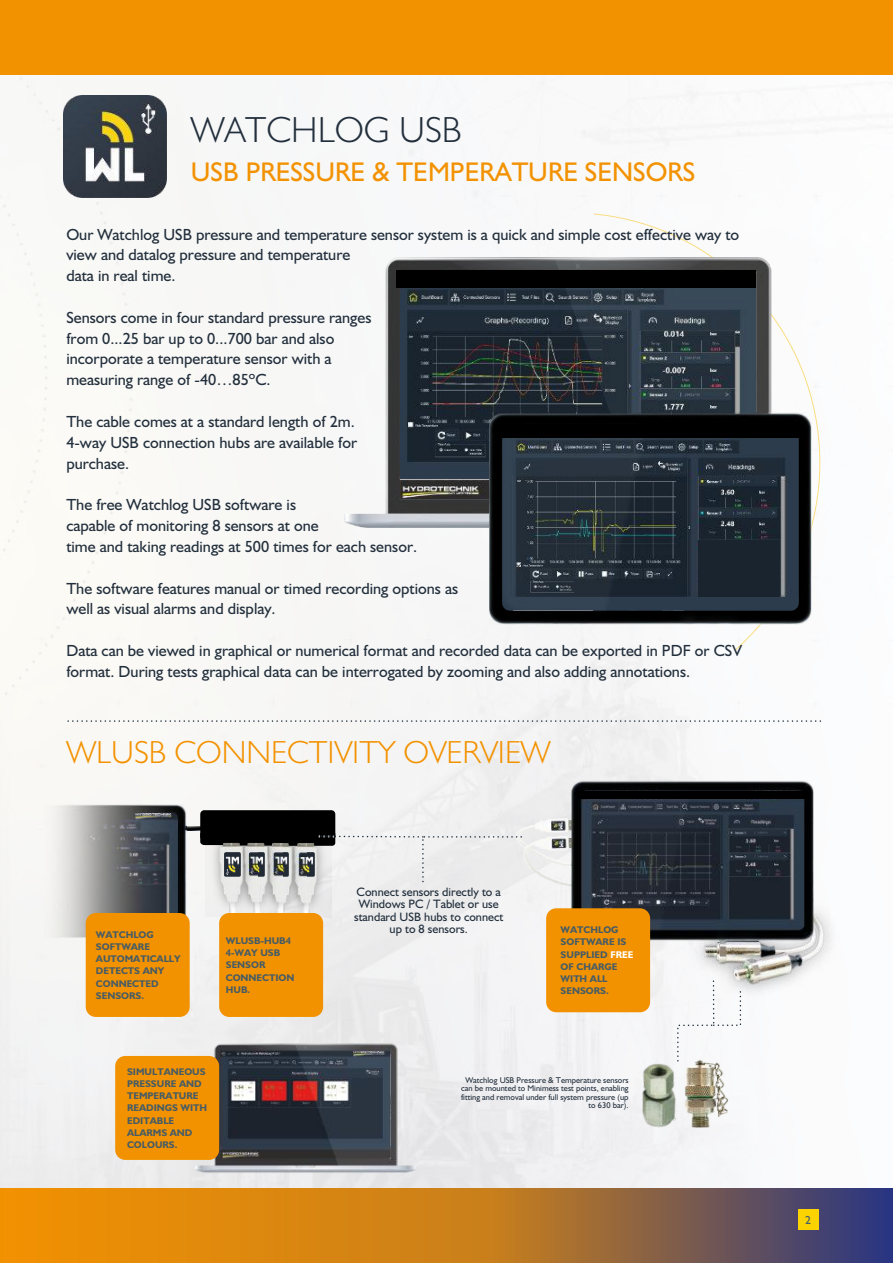
<style>
.page{position:relative;width:893px;height:1263px;background:#fff}
.page>*{position:absolute;margin:0;border:0;box-sizing:border-box;transform-origin:0 0}
.t1{font:300 36.45px "Humanist 521 BT";color:#222f3c}
.t2{font:300 32.1px "Humanist 521 BT";color:#f39200}
.t3{font:27.15px "Humanist 521 BT";color:#f39200}
.t4{font:16.2px/20.7px "Humanist 521 BT";color:#222f3c}
.t5{font:12.15px/12.1px "Humanist 521 BT";color:#222f3c;text-align:center}
.t6{font:11.7px "Humanist 521 BT";color:#3d5b6c}
.t7{font:700 9.75px/12.1px "Humanist 521 BT";color:#475c65}
.t8{font:8.4px/8.4px "Humanist 521 BT";color:#222f3c;text-align:right}
.s1{color:#fff}
</style>
<div class="page">
<img style="left:0;top:74px;width:893px;height:1114px">
<svg style="left:0;top:1188px;width:893px;height:75px;background:#b0732a"></svg>
<div style="left:798px;top:1209px;width:21px;height:21px;background:#fbd300"></div>
<div style="left:0;top:0;width:893px;height:74px;background:#f39200"></div>
<img style="left:64px;top:95px;width:102px;height:103px">
<img style="left:614px;top:1050px;width:84px;height:88px">
<img style="left:682px;top:1062px;width:47px;height:67px">
<svg style="left:676px;top:999px;width:66px;height:63px"></svg>
<img style="left:515px;top:781px;width:325px;height:218px">
<img style="left:306px;top:883px;width:26px;height:34px">
<img style="left:282px;top:883px;width:24px;height:30px">
<img style="left:258px;top:883px;width:24px;height:30px">
<img style="left:206px;top:883px;width:52px;height:34px">
<div style="left:200px;top:810px;width:135px;height:30px;background:#000;border-radius:4px"></div>
<svg style="left:187px;top:825px;width:337px;height:58px"></svg>
<img style="left:44px;top:805px;width:143px;height:132px">
<img style="left:194px;top:1043px;width:223px;height:136px">
<div style="left:546px;top:908px;width:104px;height:104px;background:#f39200"></div>
<div style="left:86px;top:913px;width:104px;height:104px;background:#f39200"></div>
<div style="left:219px;top:913px;width:104px;height:104px;background:#f39200"></div>
<div style="left:115px;top:1056px;width:104px;height:104px;background:#f39200"></div>
<svg style="left:66px;top:720px;width:754px;height:2px"></svg>
<svg style="left:593px;top:213px;width:254px;height:438px"></svg>
<img style="left:344px;top:257px;width:466px;height:270px">
<img style="left:400px;top:288px;width:156px;height:190px">
<img style="left:556px;top:260px;width:234px;height:152px">
<img style="left:489px;top:412px;width:323px;height:213px">
<img style="left:502px;top:425px;width:296px;height:185px;border-radius:7px">
<div style="left:699px;top:540px;width:81px;height:56px;background:#1a242e"></div>
<div style="left:648px;top:597px;width:150px;height:13px;background:#2c3c4d"></div>
<img style="left:499px;top:422px;width:149px;height:191px">
<div style="left:396px;top:271px;width:360px;height:17px;background:#000"></div>
<div style="left:502px;top:425px;width:297px;height:13px;background:#000"></div>
<div style="left:578px;top:792px;width:230px;height:7px;background:#000"></div>
<h1 class="t1" style="left:191px;top:117px;width:272px">WATCHLOG USB</h1>
<h3 class="t3" style="left:191px;top:163px;width:506px">USB PRESSURE &amp; TEMPERATURE SENSORS</h3>
<p class="t4" style="left:66px;top:226px;width:674px">Our Watchlog USB pressure and temperature sensor system is a quick and simple cost effective way to view and datalog pressure and temperature<br>data in real time.</p>
<p class="t4" style="left:66px;top:309px;width:307px">Sensors come in four standard pressure ranges from 0...25 bar up to 0...700 bar and also incorporate a temperature sensor with a measuring range of -40…85ºC.</p>
<p class="t4" style="left:66px;top:413px;width:292px">The cable comes at a standard length of 2m.<br>4-way USB connection hubs are available for purchase.</p>
<p class="t4" style="left:66px;top:496px;width:352px">The free Watchlog USB software is<br>capable of monitoring 8 sensors at one<br>time and taking readings at 500 times for each sensor.</p>
<p class="t4" style="left:66px;top:580px;width:393px">The software features manual or timed recording options as well as visual alarms and display.</p>
<p class="t4" style="left:66px;top:642px;width:677px">Data can be viewed in graphical or numerical format and recorded data can be exported in PDF or CSV format. During tests graphical data can be interrogated by zooming and also adding annotations.</p>
<h2 class="t2" style="left:66px;top:741px;width:486px">WLUSB CONNECTIVITY OVERVIEW</h2>
<p class="t7" style="left:96px;top:929px;width:86px">WATCHLOG<br>SOFTWARE<br>AUTOMATICALLY<br>DETECTS ANY<br>CONNECTED<br>SENSORS.</p>
<p class="t7" style="left:226px;top:935px;width:70px">WLUSB-HUB4<br>4-WAY USB<br>SENSOR<br>CONNECTION<br>HUB.</p>
<p class="t5" style="left:354px;top:887px;width:151px">Connect sensors directly to a<br>Windows PC / Tablet or use standard USB hubs to connect up to 8 sensors.</p>
<p class="t7" style="left:561px;top:925px;width:74px">WATCHLOG<br>SOFTWARE IS<br>SUPPLIED <span class="s1">FREE<br></span>OF CHARGE<br>WITH ALL<br>SENSORS.</p>
<p class="t7" style="left:127px;top:1066px;width:82px">SIMULTANEOUS<br>PRESSURE AND<br>TEMPERATURE<br>READINGS WITH<br>EDITABLE<br>ALARMS AND<br>COLOURS.</p>
<p class="t8" style="left:461px;top:1077px;width:169px">Watchlog USB Pressure &amp; Temperature sensors can be mounted to Minimess test points, enabling fitting and removal under full system pressure (up to 630 bar).</p>
<p class="t6" style="left:805px;top:1215px;width:7px">2</p>
</div>
